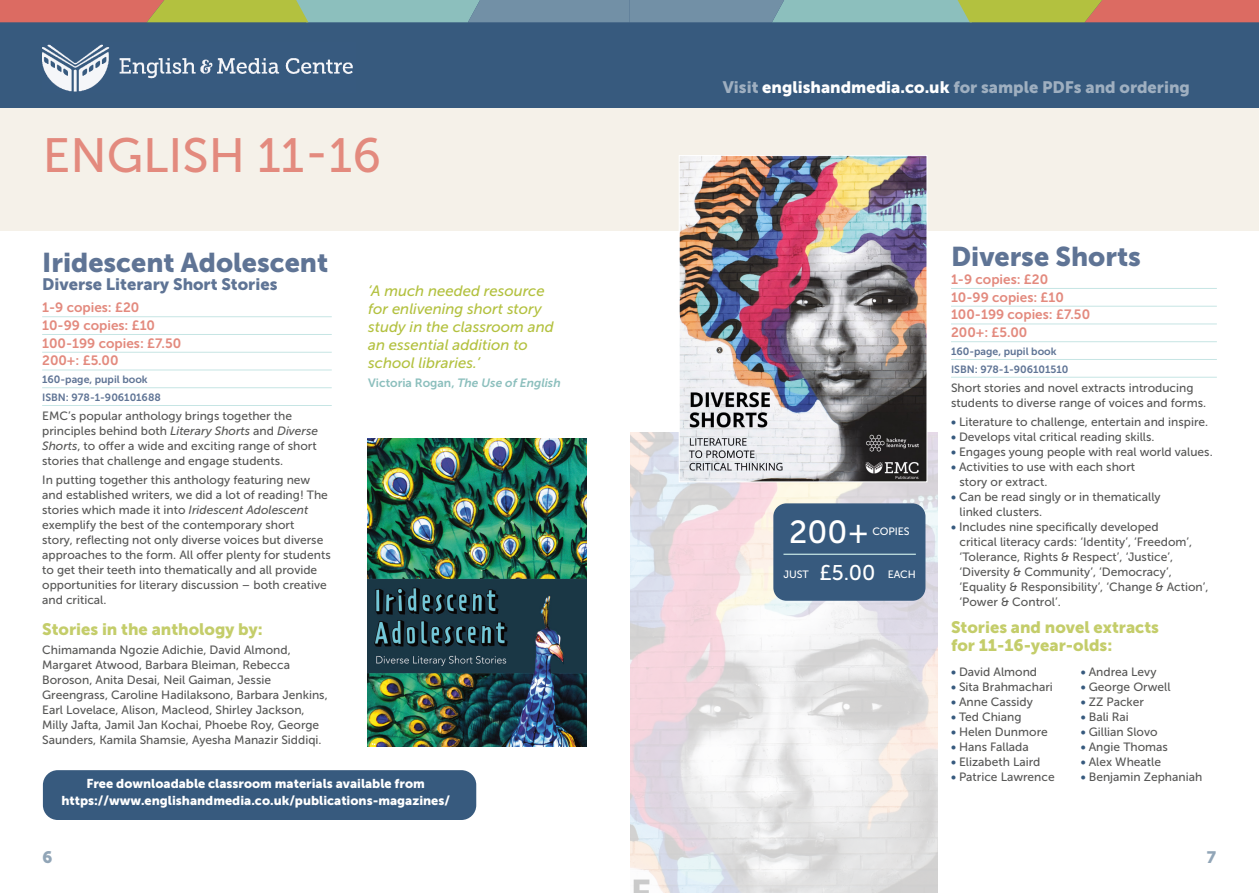
<style>
.page{position:relative;width:1259px;height:893px;background:#fff}
.page>*{position:absolute;margin:0;border:0;box-sizing:border-box;transform-origin:0 0}
.t1{font:48px "Museo Sans 500";color:#e38a7e}
.t2{font:31.8px "Museo Sans 500";color:#fff}
.t3{font:27px "Museo Sans 900";color:#5f7495}
.t4{font:21.3px "Museo Sans 500";color:#fff}
.t5{font:16.5px/18px "Museo Sans 900";color:#c4cd6a}
.t6{font:16.5px "Museo Sans 900";color:#9fafc0}
.t7{font:16.5px "Museo Sans 900";color:#5f7495}
.t8{font:16.5px "Museo Sans 900";color:#91a5b7}
.t9{font:italic 15px/18px "Museo Sans 500";color:#b3c13f}
.t10{font:13.5px/17.7px "Museo Sans 700";color:#e38a7e}
.t11{font:12.75px/16.5px "Museo Sans 900";color:#fff;text-align:center}
.t12{font:12px/15px "Museo Sans 500";color:#575756}
.t13{font:italic 12px "Museo Sans 700";color:#8cbfbd}
.t14{font:10.65px "Museo Sans 500";letter-spacing:-.01em;color:#fff}
.t15{font:10.5px/17.7px "Museo Sans 700";color:#5f7495}
.s1{font-style:italic}
.s2{font-style:normal}
.s3{color:#fff}
.s4{font-family:"Museo Sans 700";font-style:italic;color:#375a7e}
</style>
<div class="page">
<div style="left:0;top:107px;width:629px;height:124px;background:#f5f1e9"></div>
<hr style="left:42px;top:316px;width:290px;height:1px;background:#c6e5e4">
<hr style="left:42px;top:334px;width:290px;height:1px;background:#c6e5e4">
<hr style="left:42px;top:352px;width:290px;height:1px;background:#c6e5e4">
<hr style="left:42px;top:370px;width:290px;height:1px;background:#c6e5e4">
<hr style="left:42px;top:387px;width:290px;height:1px;background:#c6e5e4">
<hr style="left:42px;top:405px;width:290px;height:1px;background:#c6e5e4">
<div style="left:43px;top:770px;width:433px;height:50px;background:#375a7e;border-radius:15px"></div>
<img style="left:368px;top:439px;width:219px;height:307px">
<img style="left:631px;top:433px;width:307px;height:460px">
<hr style="left:951px;top:288px;width:265px;height:1px;background:#c6e5e4">
<hr style="left:951px;top:306px;width:265px;height:1px;background:#c6e5e4">
<hr style="left:951px;top:324px;width:265px;height:1px;background:#c6e5e4">
<hr style="left:951px;top:341px;width:265px;height:1px;background:#c6e5e4">
<hr style="left:951px;top:359px;width:265px;height:1px;background:#c6e5e4">
<hr style="left:951px;top:377px;width:265px;height:1px;background:#c6e5e4">
<div style="left:629px;top:107px;width:630px;height:124px;background:#f5f1e9"></div>
<div style="left:773px;top:503px;width:152px;height:98px;background:#375a7e;border-radius:13px"></div>
<hr style="left:783px;top:554px;width:133px;height:1px;background:#c6e5e4">
<img style="left:681px;top:157px;width:244px;height:323px">
<div style="left:679px;top:155px;width:248px;height:327px;border:1px solid #fff"></div>
<div style="left:0;top:0;width:629px;height:107px;background:#375a7e"></div>
<div style="left:629px;top:0;width:630px;height:107px;background:#375a7e"></div>
<svg style="left:0;top:0;width:1259px;height:22px;background:#a29e84"></svg>
<img style="left:43px;top:44px;width:310px;height:48px">
<h1 class="t1" style="left:43px;top:129px;width:340px">ENGLISH 11-16</h1>
<h3 class="t3" style="left:42px;top:247px;width:288px">Iridescent Adolescent</h3>
<h3 class="t7" style="left:42px;top:275px;width:237px">Diverse Literary Short Stories</h3>
<p class="t10" style="left:42px;top:299px;width:141px">1-9 copies: £20<br>10-99 copies: £10<br>100-199 copies: £7.50<br>200+: £5.00</p>
<p class="t15" style="left:42px;top:371px;width:120px">160-page, pupil book<br>ISBN: 978-1-906101688</p>
<p class="t12" style="left:42px;top:408px;width:277px">EMC’s popular anthology brings together the principles behind both <span class="s1">Literary Shorts</span> and <span class="s1">Diverse Shorts</span>, to offer a wide and exciting range of short stories that challenge and engage students.</p>
<p class="t12" style="left:42px;top:473px;width:290px">In putting together this anthology featuring new and established writers, we did a lot of reading! The stories which made it into <span class="s1">Iridescent Adolescent </span>exemplify the best of the contemporary short<br>story, reflecting not only diverse voices but diverse approaches to the form. All offer plenty for students to get their teeth into thematically and all provide opportunities for literary discussion – both creative and critical.</p>
<h3 class="t5" style="left:42px;top:620px;width:222px">Stories in the anthology by:</h3>
<p class="t12" style="left:42px;top:643px;width:287px">Chimamanda Ngozie Adichie, David Almond, Margaret Atwood, Barbara Bleiman, Rebecca Boroson, Anita Desai, Neil Gaiman, Jessie Greengrass, Caroline Hadilaksono, Barbara Jenkins, Earl Lovelace, Alison, Macleod, Shirley Jackson, Milly Jafta, Jamil Jan Kochai, Phoebe Roy, George Saunders, Kamila Shamsie, Ayesha Manazir Siddiqi.</p>
<p class="t9" style="left:368px;top:281px;width:187px">‘A much needed resource for enlivening short story study in the classroom and an essential addition to school libraries.’</p>
<p class="t13" style="left:368px;top:376px;width:194px"><span class="s2">Victoria Rogan,</span> The Use of English</p>
<p class="t11" style="left:61px;top:776px;width:390px">Free downloadable classroom materials available from https://www.englishandmedia.co.uk/publications-magazines/</p>
<h3 class="t6" style="left:723px;top:78px;width:468px">Visit <span class="s3">englishandmedia.co.uk</span> for sample PDFs and ordering</h3>
<h2 class="t2" style="left:789px;top:514px;width:81px">200+</h2>
<h3 class="t4" style="left:819px;top:561px;width:57px">£5.00</h3>
<p class="t14" style="left:872px;top:525px;width:39px">COPIES</p>
<p class="t14" style="left:783px;top:568px;width:27px">JUST</p>
<p class="t14" style="left:887px;top:568px;width:30px">EACH</p>
<h3 class="t3" style="left:951px;top:241px;width:191px">Diverse Shorts</h3>
<p class="t10" style="left:951px;top:270px;width:141px">1-9 copies: £20<br>10-99 copies: £10<br>100-199 copies: £7.50<br>200+: £5.00</p>
<p class="t15" style="left:951px;top:342px;width:119px">160-page, pupil book<br>ISBN: 978-1-906101510</p>
<p class="t12" style="left:951px;top:380px;width:257px">Short stories and novel extracts introducing students to diverse range of voices and forms.</p>
<p class="t12" style="left:951px;top:414px;width:259px"><span class="s4">•</span> Literature to challenge, entertain and inspire.</p>
<p class="t12" style="left:951px;top:429px;width:205px"><span class="s4">•</span> Develops vital critical reading skills.</p>
<p class="t12" style="left:951px;top:444px;width:263px"><span class="s4">•</span> Engages young people with real world values.</p>
<p class="t12" style="left:959px;top:459px;width:177px;text-indent:-9px"><span class="s4">•</span> Activities to use with each short story or extract.</p>
<p class="t12" style="left:959px;top:489px;width:203px;text-indent:-9px"><span class="s4">•</span> Can be read singly or in thematically linked clusters.</p>
<p class="t12" style="left:959px;top:519px;width:250px;text-indent:-9px"><span class="s4">•</span> Includes nine specifically developed<br>critical literacy cards: ‘Identity’, ‘Freedom’, ‘Tolerance, Rights &amp; Respect’, ‘Justice’, ‘Diversity &amp; Community’, ‘Democracy’, ‘Equality &amp; Responsibility’, ‘Change &amp; Action’, ‘Power &amp; Control’.</p>
<h3 class="t5" style="left:951px;top:618px;width:209px">Stories and novel extracts for 11-16-year-olds:</h3>
<p class="t12" style="left:951px;top:664px;width:88px"><span class="s4">•</span> David Almond</p>
<p class="t12" style="left:951px;top:679px;width:103px"><span class="s4">•</span> Sita Brahmachari</p>
<p class="t12" style="left:951px;top:694px;width:83px"><span class="s4">•</span> Anne Cassidy</p>
<p class="t12" style="left:951px;top:709px;width:72px"><span class="s4">•</span> Ted Chiang</p>
<p class="t12" style="left:951px;top:724px;width:98px"><span class="s4">•</span> Helen Dunmore</p>
<p class="t12" style="left:951px;top:739px;width:79px"><span class="s4">•</span> Hans Fallada</p>
<p class="t12" style="left:951px;top:754px;width:91px"><span class="s4">•</span> Elizabeth Laird</p>
<p class="t12" style="left:951px;top:769px;width:105px"><span class="s4">•</span> Patrice Lawrence</p>
<p class="t12" style="left:1080px;top:664px;width:77px"><span class="s4">•</span> Andrea Levy</p>
<p class="t12" style="left:1080px;top:679px;width:91px"><span class="s4">•</span> George Orwell</p>
<p class="t12" style="left:1080px;top:694px;width:65px"><span class="s4">•</span> ZZ Packer</p>
<p class="t12" style="left:1080px;top:709px;width:50px"><span class="s4">•</span> Bali Rai</p>
<p class="t12" style="left:1080px;top:724px;width:78px"><span class="s4">•</span> Gillian Slovo</p>
<p class="t12" style="left:1080px;top:739px;width:89px"><span class="s4">•</span> Angie Thomas</p>
<p class="t12" style="left:1080px;top:754px;width:82px"><span class="s4">•</span> Alex Wheatle</p>
<p class="t12" style="left:1080px;top:769px;width:123px"><span class="s4">•</span> Benjamin Zephaniah</p>
<h3 class="t8" style="left:43px;top:848px;width:11px">6</h3>
<h3 class="t8" style="left:1206px;top:848px;width:11px">7</h3>
</div>
